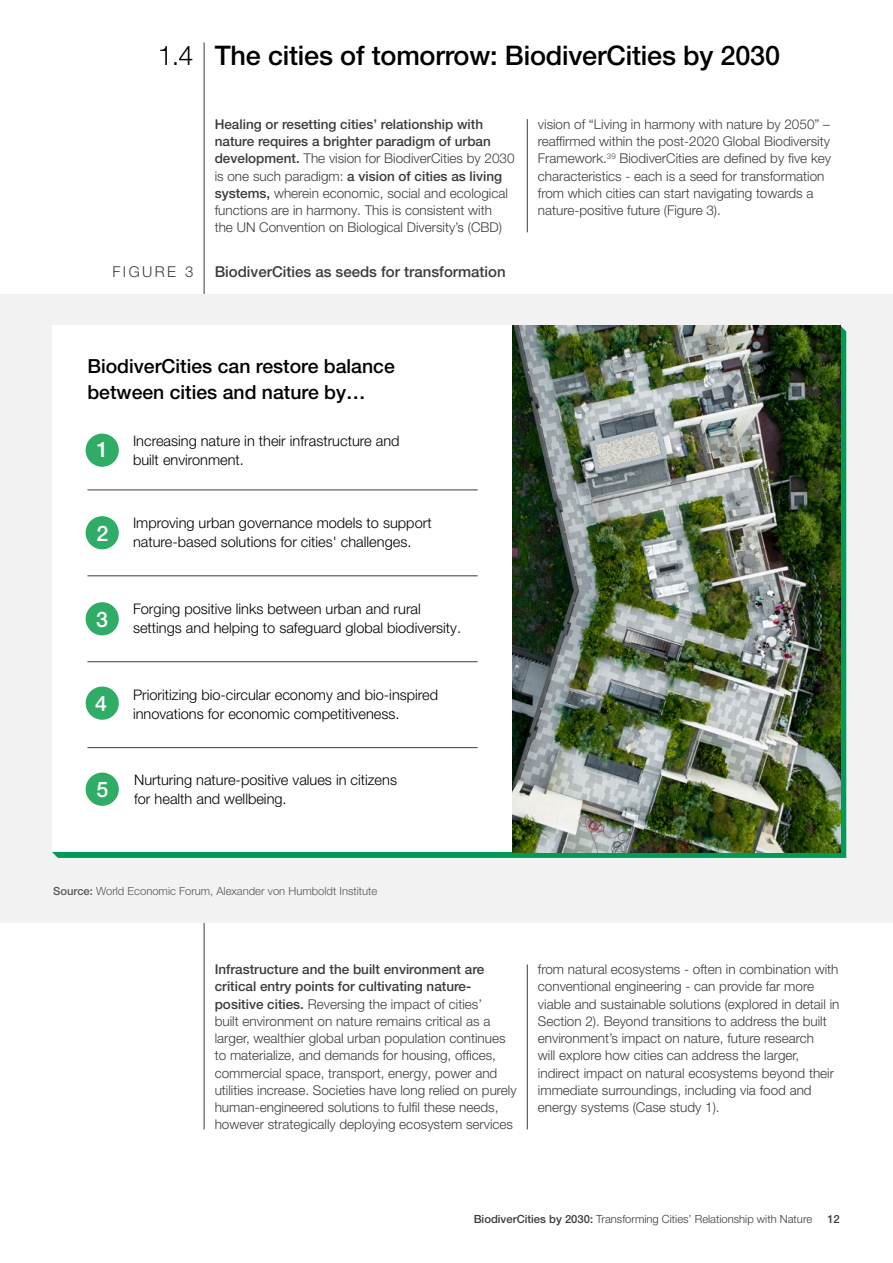
<style>
.page{position:relative;width:893px;height:1263px;background:#fff}
.page>*{position:absolute;margin:0;border:0;box-sizing:border-box;transform-origin:0 0}
.t1{font:500 27px "Helvetica Neue LT Pro";letter-spacing:-.005em;color:#000}
.t2{font:500 21.45px "Helvetica Neue LT Pro";color:#fff}
.t3{font:500 19.5px/25.5px "Helvetica Neue LT Pro";color:#000}
.t4{font:500 15px "Helvetica Neue LT Pro";color:#3c3c3b}
.t5{font:300 15px "Helvetica Neue LT Pro";letter-spacing:.16em;color:#3c3c3b}
.t6{font:300 14.55px/19px "Helvetica Neue LT Pro";color:#000}
.t7{font:300 13.5px/17.2px "Helvetica Neue LT Pro";color:#3c3c3b}
.t8{font:300 11.25px "Helvetica Neue LT Pro";color:#3c3c3b}
.t9{font:300 11.25px "Helvetica Neue LT Pro";color:#575756}
.t10{font:500 11.25px "Helvetica Neue LT Pro";color:#3c3c3b}
.s1{font-weight:300}
.s2{font-weight:500}
</style>
<div class="page">
<hr style="left:204px;top:42px;width:1px;height:1087px;background:#3c3c3b">
<hr style="left:527px;top:119px;width:1px;height:113px;background:#3c3c3b">
<div style="left:0;top:295px;width:893px;height:627px;background:#f2f2f2"></div>
<div style="left:52px;top:326px;width:460px;height:526px;background:#fff"></div>
<hr style="left:87px;top:489px;width:391px;height:1px;background:#3c3c3b">
<div style="left:86px;top:516px;width:33px;height:33px;background:#2fac66;border-radius:50%"></div>
<div style="left:86px;top:434px;width:33px;height:33px;background:#2fac66;border-radius:50%"></div>
<hr style="left:87px;top:575px;width:391px;height:1px;background:#3c3c3b">
<div style="left:86px;top:602px;width:33px;height:33px;background:#2fac66;border-radius:50%"></div>
<hr style="left:87px;top:661px;width:391px;height:1px;background:#3c3c3b">
<div style="left:86px;top:686px;width:33px;height:34px;background:#2fac66;border-radius:50%"></div>
<hr style="left:87px;top:747px;width:391px;height:1px;background:#3c3c3b">
<div style="left:86px;top:773px;width:33px;height:33px;background:#2fac66;border-radius:50%"></div>
<hr style="left:527px;top:964px;width:1px;height:165px;background:#3c3c3b">
<img style="left:512px;top:326px;width:329px;height:526px">
<h1 class="t1" style="left:158px;top:39px;width:624px"><span class="s1">1.4</span> The cities of tomorrow: BiodiverCities by 2030</h1>
<p class="t7" style="left:215px;top:115px;width:301px"><span class="s2">Healing or resetting cities’ relationship with nature requires a brighter paradigm of urban development.</span> The vision for BiodiverCities by 2030 is one such paradigm: <span class="s2">a vision of cities as living systems,</span> wherein economic, social and ecological functions are in harmony. This is consistent with<br>the UN Convention on Biological Diversity’s (CBD)</p>
<p class="t7" style="left:538px;top:115px;width:295px">vision of “Living in harmony with nature by 2050” – reaffirmed within the post-2020 Global Biodiversity Framework.<sup>39</sup> BiodiverCities are defined by five key characteristics - each is a seed for transformation from which cities can start navigating towards a nature-positive future (Figure 3).</p>
<p class="t5" style="left:112px;top:263px;width:82px">FIGURE 3</p>
<p class="t4" style="left:215px;top:263px;width:292px">BiodiverCities as seeds for transformation</p>
<h3 class="t3" style="left:87px;top:354px;width:309px">BiodiverCities can restore balance between cities and nature by…</h3>
<h2 class="t2" style="left:96px;top:437px;width:13px">1</h2>
<h2 class="t2" style="left:96px;top:520px;width:13px">2</h2>
<h2 class="t2" style="left:96px;top:606px;width:13px">3</h2>
<h2 class="t2" style="left:95px;top:690px;width:13px">4</h2>
<h2 class="t2" style="left:96px;top:776px;width:13px">5</h2>
<p class="t6" style="left:133px;top:431px;width:268px">Increasing nature in their infrastructure and built environment.</p>
<p class="t6" style="left:133px;top:513px;width:300px">Improving urban governance models to support nature-based solutions for cities' challenges.</p>
<p class="t6" style="left:133px;top:599px;width:330px">Forging positive links between urban and rural settings and helping to safeguard global biodiversity.</p>
<p class="t6" style="left:133px;top:684px;width:307px">Prioritizing bio-circular economy and bio-inspired innovations for economic competitiveness.</p>
<p class="t6" style="left:134px;top:770px;width:264px">Nurturing nature-positive values in citizens for health and wellbeing.</p>
<p class="t9" style="left:53px;top:884px;width:326px"><span class="s2">Source:</span> World Economic Forum, Alexander von Humboldt Institute</p>
<p class="t7" style="left:215px;top:960px;width:303px"><span class="s2">Infrastructure and the built environment are critical entry points for cultivating nature&shy;positive cities.</span> Reversing the impact of cities’<br>built environment on nature remains critical as a larger, wealthier global urban population continues to materialize, and demands for housing, offices, commercial space, transport, energy, power and utilities increase. Societies have long relied on purely human-engineered solutions to fulfil these needs, however strategically deploying ecosystem services</p>
<p class="t7" style="left:538px;top:960px;width:303px">from natural ecosystems - often in combination with conventional engineering - can provide far more viable and sustainable solutions (explored in detail in Section 2). Beyond transitions to address the built environment’s impact on nature, future research<br>will explore how cities can address the larger, indirect impact on natural ecosystems beyond their immediate surroundings, including via food and energy systems (Case study 1).</p>
<p class="t8" style="left:474px;top:1212px;width:340px"><span class="s2">BiodiverCities by 2030:</span> Transforming Cities’ Relationship with Nature</p>
<p class="t10" style="left:827px;top:1212px;width:14px">12</p>
</div>
